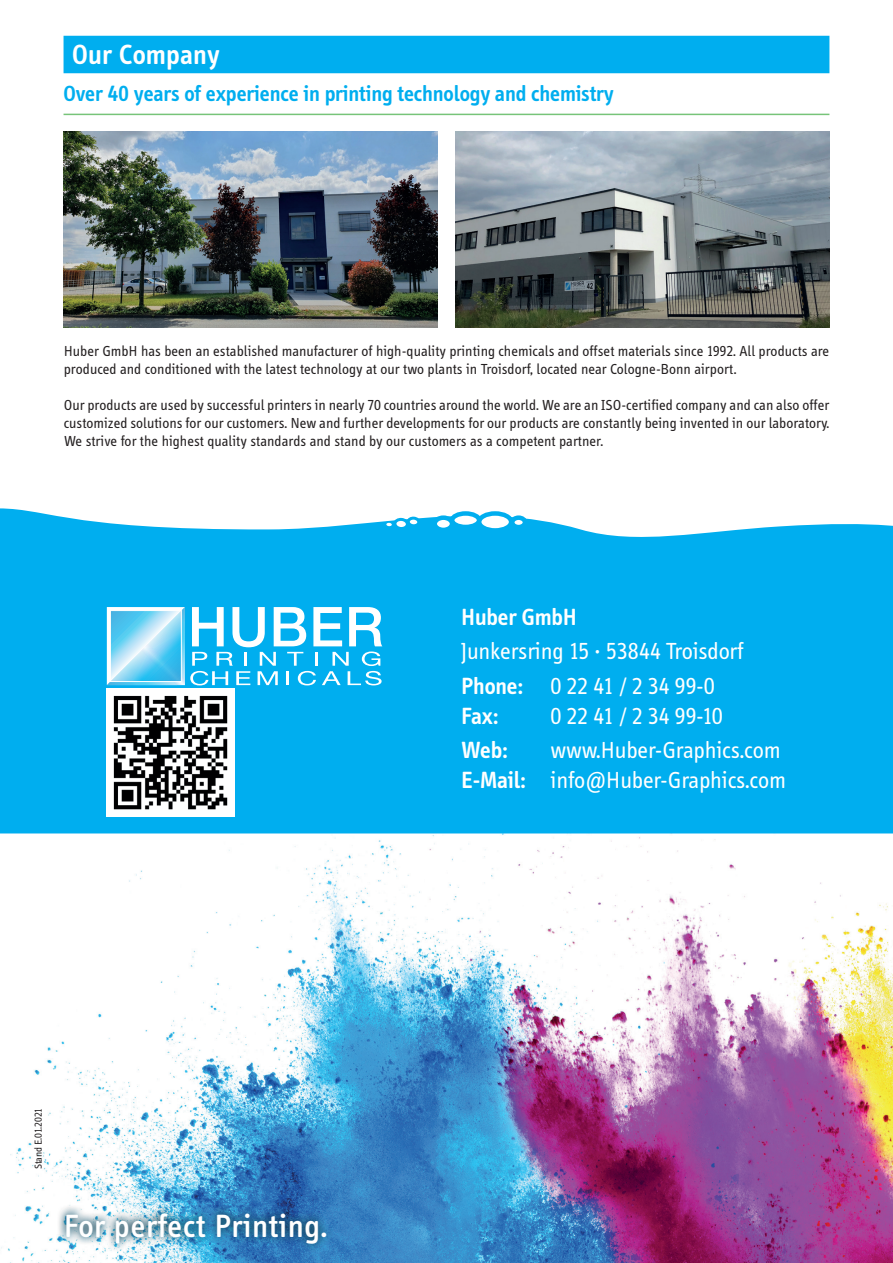
<style>
.page{position:relative;width:893px;height:1263px;background:#fff}
.page>*{position:absolute;margin:0;border:0;box-sizing:border-box;transform-origin:0 0}
.t1{font:500 33px "Info";letter-spacing:.025em;color:#fff}
.t2{font:600 28.5px "Info";letter-spacing:.015em;color:#fff}
.t3{font:24px/34.2px "Info";color:#fff}
.t4{font:600 24px "Info";color:#fff}
.t5{font:600 22.5px "Info";color:#00aeef}
.t6{font:15px/18px "Info";letter-spacing:.01em;color:#231f20}
.t7{font:10.5px "Info";color:#231f20}
.s1{font-weight:600}
</style>
<div class="page">
<img style="left:0;top:833px;width:893px;height:430px">
<div style="left:0;top:508px;width:893px;height:325px;background:#00aeef"></div>
<svg style="left:452px;top:513px;width:27px;height:14px"></svg>
<div style="left:450px;top:511px;width:31px;height:18px;border:4px solid #00aeef;border-radius:50%"></div>
<svg style="left:479px;top:513px;width:32px;height:17px"></svg>
<div style="left:477px;top:511px;width:36px;height:22px;border:4px solid #00aeef;border-radius:50%"></div>
<svg style="left:435px;top:518px;width:17px;height:12px"></svg>
<div style="left:432px;top:515px;width:22px;height:17px;border:4px solid #00aeef;border-radius:50%"></div>
<svg style="left:512px;top:518px;width:13px;height:9px"></svg>
<div style="left:510px;top:515px;width:17px;height:14px;border:4px solid #00aeef;border-radius:50%"></div>
<div style="left:395px;top:519px;width:13px;height:10px;background:#fff;border-radius:50%"></div>
<div style="left:393px;top:518px;width:16px;height:12px;border:3px solid #00aeef;border-radius:50%"></div>
<div style="left:408px;top:518px;width:11px;height:8px;background:#fff;border-radius:50%"></div>
<div style="left:407px;top:516px;width:13px;height:11px;border:3px solid #00aeef;border-radius:50%"></div>
<div style="left:385px;top:522px;width:8px;height:5px;background:#fff;border-radius:50%"></div>
<div style="left:385px;top:521px;width:8px;height:7px;border:2px solid #00aeef;border-radius:50%"></div>
<img style="left:64px;top:132px;width:374px;height:195px">
<img style="left:455px;top:132px;width:374px;height:195px">
<svg style="left:107px;top:607px;width:275px;height:79px"></svg>
<div style="left:25px;top:1100px;width:26px;height:78px;background:#fff"></div>
<img style="left:57px;top:1204px;width:278px;height:48px">
<div style="left:64px;top:36px;width:765px;height:37px;background:#00aeef"></div>
<hr style="left:64px;top:114px;width:765px;height:1px;background:#77c479">
<img style="left:107px;top:689px;width:127px;height:127px">
<h2 class="t2" style="left:72px;top:38px;width:149px">Our Company</h2>
<h3 class="t5" style="left:64px;top:81px;width:552px">Over 40 years of experience in printing technology and chemistry</h3>
<p class="t6" style="left:64px;top:342px;width:767px">Huber GmbH has been an established manufacturer of high-quality printing chemicals and offset materials since 1992. All products are produced and conditioned with the latest technology at our two plants in Troisdorf, located near Cologne-Bonn airport.</p>
<p class="t6" style="left:64px;top:396px;width:767px;text-align:justify">Our products are used by successful printers in nearly 70 countries around the world. We are an ISO-certified company and can also offer customized solutions for our customers. New and further developments for our products are constantly being invented in our laboratory.<br>We strive for the highest quality standards and stand by our customers as a competent partner.</p>
<h3 class="t4" style="left:461px;top:603px;width:117px">Huber GmbH</h3>
<h3 class="t3" style="left:461px;top:634px;width:284px">Junkersring 15 · 53844 Troisdorf<br><span class="s1">Phone:</span> 0 22 41 / 2 34 99-0</h3>
<h3 class="t4" style="left:461px;top:702px;width:38px">Fax:</h3>
<h3 class="t3" style="left:551px;top:699px;width:173px">0 22 41 / 2 34 99-10</h3>
<h3 class="t4" style="left:461px;top:736px;width:48px">Web:</h3>
<h3 class="t3" style="left:461px;top:735px;width:326px;line-height:30px;text-align:right">www.Huber-Graphics.com<br><span class="s1">E-Mail:</span> info@Huber-Graphics.com</h3>
<p class="t7" style="left:33px;top:1169px;width:63px;rotate:-90deg">Stand E.01.2021</p>
<h1 class="t1" style="left:64px;top:1207px;width:265px">For perfect Printing.</h1>
</div>
